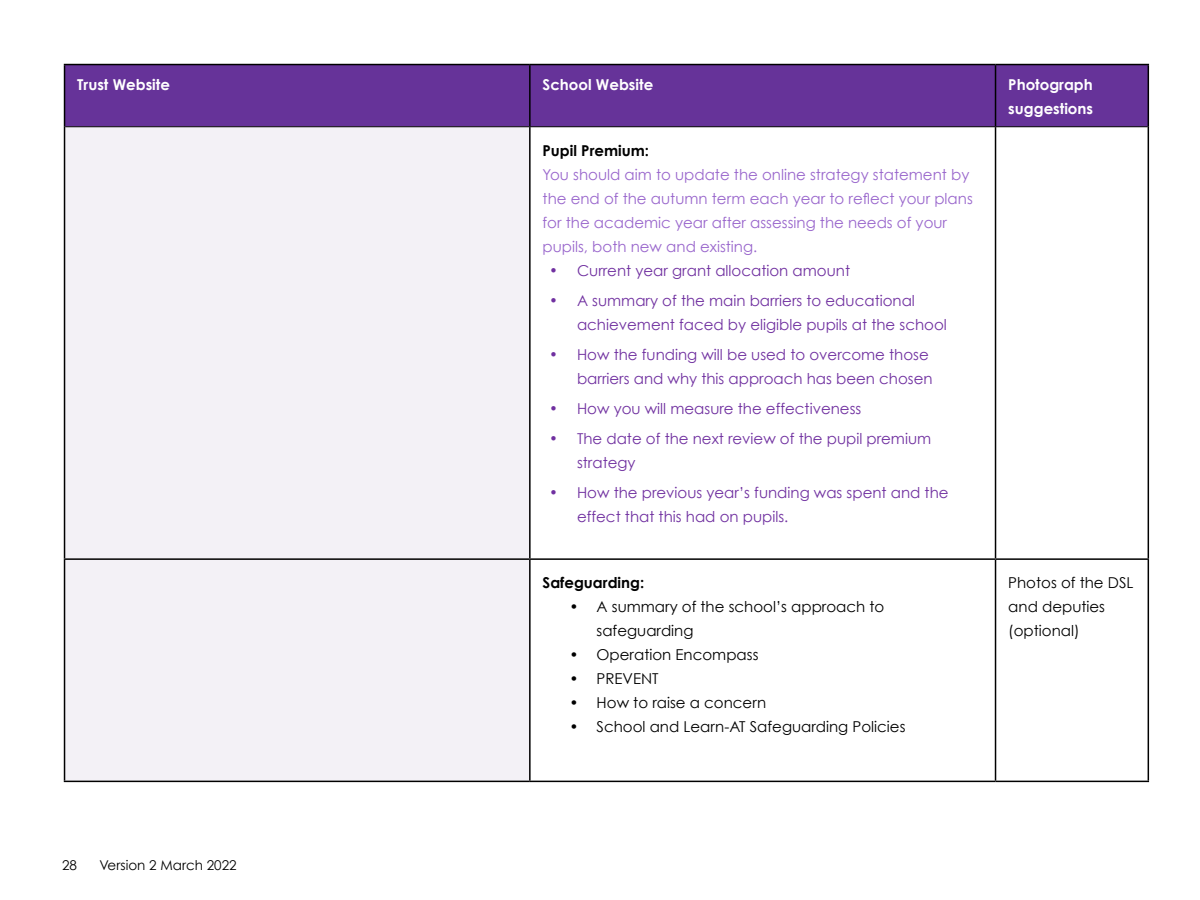
<style>
.page{position:relative;width:1200px;height:900px;background:#fff}
.page>*{position:absolute;margin:0;border:0;box-sizing:border-box;transform-origin:0 0}
.t1{font:15px/24px "Century Gothic";color:#7030a0}
.t2{font:15px/24px "Century Gothic";color:#96c}
.t3{font:15px/24px "Century Gothic";color:#000}
.t4{font:700 15px/24px "Century Gothic";color:#fff}
.t5{font:700 15px "Century Gothic";color:#000}
.t6{font:13.5px "Century Gothic";color:#000}
.s1{font-weight:700;color:#000}
</style>
<div class="page">
<div style="left:65px;top:65px;width:1083px;height:61px;background:#639"></div>
<div style="left:65px;top:127px;width:464px;height:654px;background:#f3f1f6"></div>
<hr style="left:64px;top:64px;width:466px;height:1px;background:#000">
<hr style="left:64px;top:65px;width:1px;height:62px;background:#000">
<hr style="left:530px;top:64px;width:466px;height:1px;background:#000">
<hr style="left:529px;top:65px;width:2px;height:61px;background:#000">
<hr style="left:996px;top:64px;width:153px;height:1px;background:#000">
<hr style="left:995px;top:65px;width:1px;height:61px;background:#000">
<hr style="left:1148px;top:65px;width:1px;height:62px;background:#000">
<hr style="left:64px;top:127px;width:1px;height:431px;background:#000">
<hr style="left:529px;top:127px;width:2px;height:431px;background:#000">
<hr style="left:995px;top:127px;width:1px;height:431px;background:#000">
<hr style="left:1148px;top:127px;width:1px;height:431px;background:#000">
<hr style="left:64px;top:558px;width:466px;height:2px;background:#000">
<hr style="left:64px;top:560px;width:1px;height:221px;background:#000">
<hr style="left:530px;top:558px;width:466px;height:2px;background:#000">
<hr style="left:529px;top:560px;width:2px;height:221px;background:#000">
<hr style="left:996px;top:558px;width:153px;height:2px;background:#000">
<hr style="left:995px;top:560px;width:1px;height:221px;background:#000">
<hr style="left:1148px;top:560px;width:1px;height:221px;background:#000">
<hr style="left:64px;top:781px;width:466px;height:1px;background:#000">
<hr style="left:530px;top:781px;width:466px;height:1px;background:#000">
<hr style="left:996px;top:781px;width:153px;height:1px;background:#000">
<hr style="left:65px;top:126px;width:465px;height:1px;background:#000">
<hr style="left:530px;top:126px;width:466px;height:1px;background:#000">
<hr style="left:996px;top:126px;width:152px;height:1px;background:#000">
<p class="t4" style="left:77px;top:72px;width:94px">Trust Website</p>
<p class="t4" style="left:543px;top:72px;width:112px">School Website</p>
<p class="t4" style="left:1008px;top:72px;width:86px">Photograph suggestions</p>
<p class="t2" style="left:543px;top:138px;width:432px"><span class="s1">Pupil Premium:<br></span>You should aim to update the online strategy statement by the end of the autumn term each year to reflect your plans for the academic year after assessing the needs of your pupils, both new and existing.</p>
<p class="t1" style="left:550px;top:258px;width:302px">• Current year grant allocation amount</p>
<p class="t1" style="left:577px;top:288px;width:371px;text-indent:-27px">• A summary of the main barriers to educational achievement faced by eligible pupils at the school</p>
<p class="t1" style="left:550px;top:342px;width:384px;text-align:right">• How the funding will be used to overcome those barriers and why this approach has been chosen</p>
<p class="t1" style="left:550px;top:396px;width:313px">• How you will measure the effectiveness</p>
<p class="t1" style="left:577px;top:426px;width:356px;text-indent:-27px">• The date of the next review of the pupil premium strategy</p>
<p class="t1" style="left:577px;top:480px;width:373px;text-indent:-27px">• How the previous year’s funding was spent and the effect that this had on pupils.</p>
<p class="t6" style="left:62px;top:857px;width:16px">28</p>
<p class="t6" style="left:100px;top:857px;width:139px">Version 2 March 2022</p>
<p class="t5" style="left:543px;top:573px;width:103px">Safeguarding:</p>
<p class="t3" style="left:597px;top:594px;width:289px;text-indent:-27px">• A summary of the school’s approach to safeguarding</p>
<p class="t3" style="left:570px;top:642px;width:190px">• Operation Encompass</p>
<p class="t3" style="left:570px;top:666px;width:91px">• PREVENT</p>
<p class="t3" style="left:570px;top:690px;width:198px">• How to raise a concern</p>
<p class="t3" style="left:570px;top:714px;width:337px">• School and Learn-AT Safeguarding Policies</p>
<p class="t3" style="left:1008px;top:570px;width:127px">Photos of the DSL and deputies (optional)</p>
</div>
